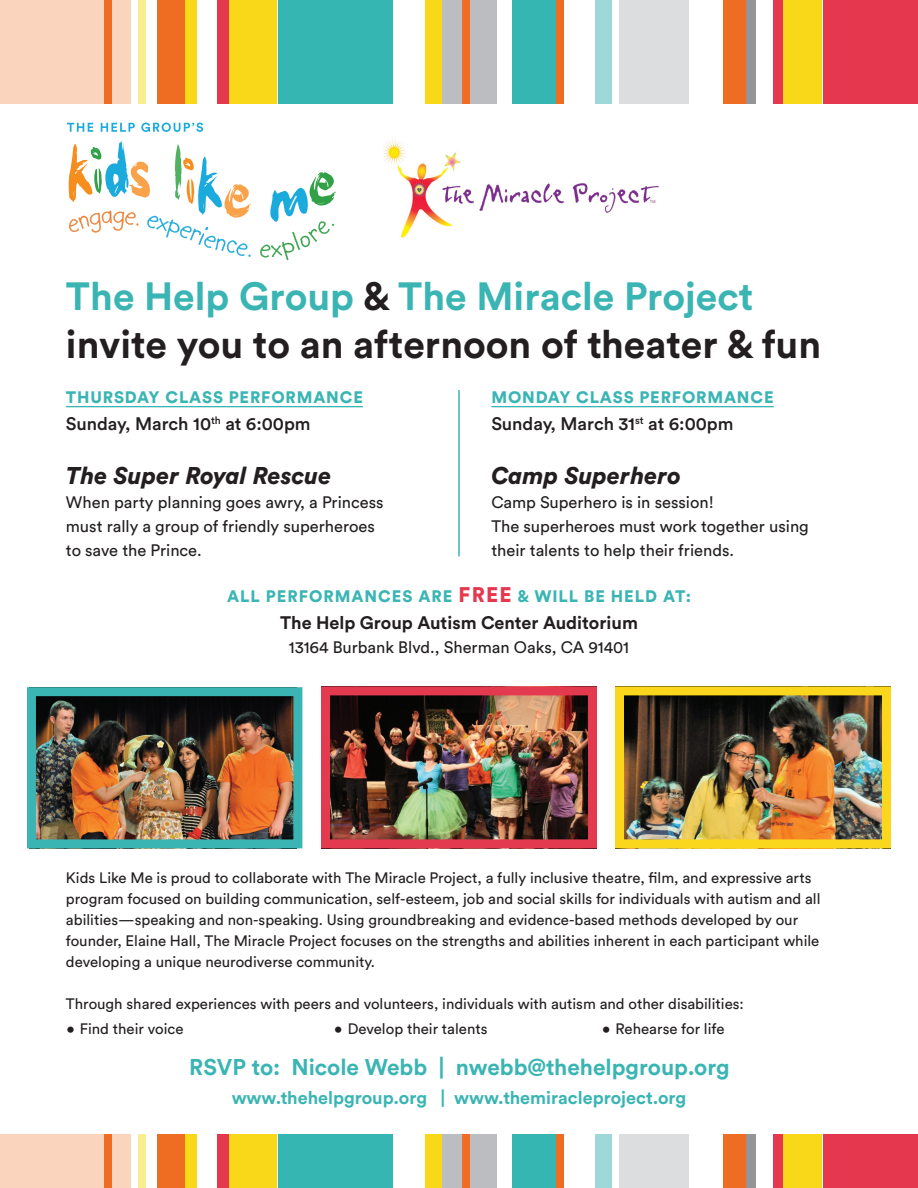
<style>
.page{position:relative;width:918px;height:1188px;background:#fff}
.page>*{position:absolute;margin:0;border:0;box-sizing:border-box;transform-origin:0 0}
.t1{font:700 39px/48px "Circular Std";color:#231f20}
.t2{font:italic 900 24px "Circular Std";color:#231f20}
.t3{font:700 22.65px "Circular Std";color:#3ab5b3}
.t4{font:500 18px "Circular Std";color:#231f20}
.t5{font:700 18px "Circular Std";color:#3ab5b3}
.t6{font:700 18px "Circular Std";color:#231f20}
.t7{font:16.5px/24px "Circular Std";color:#231f20}
.t8{font:900 16.5px "Circular Std";letter-spacing:.05em;color:#3ab5b3}
.t9{font:15px/21px "Circular Std";color:#231f20}
.s1{color:#3ab5b3}
.s2{font-size:21px;color:#e5384f}
</style>
<div class="page">
<hr style="left:491px;top:406px;width:283px;height:1px;background:#3ab5b3">
<img style="left:383px;top:140px;width:276px;height:98px">
<hr style="left:66px;top:406px;width:297px;height:1px;background:#3ab5b3">
<img style="left:37px;top:697px;width:255px;height:141px">
<div style="left:27px;top:687px;width:275px;height:161px;border:9px solid #3ab5b3"></div>
<img style="left:331px;top:696px;width:256px;height:142px">
<div style="left:321px;top:686px;width:276px;height:162px;border:9px solid #e43a50"></div>
<img style="left:625px;top:696px;width:256px;height:142px">
<div style="left:615px;top:686px;width:276px;height:162px;border:9px solid #fad71c"></div>
<div style="left:513px;top:0;width:43px;height:104px;background:#36b6b3"></div>
<div style="left:823px;top:0;width:95px;height:104px;background:#e5384f"></div>
<div style="left:278px;top:0;width:114px;height:104px;background:#36b6b3"></div>
<div style="left:783px;top:0;width:39px;height:104px;background:#f9d819"></div>
<div style="left:229px;top:0;width:48px;height:104px;background:#f9d819"></div>
<div style="left:724px;top:0;width:26px;height:104px;background:#ee6d23"></div>
<div style="left:158px;top:0;width:32px;height:104px;background:#ee6d23"></div>
<div style="left:746px;top:0;width:10px;height:104px;background:#939598"></div>
<div style="left:185px;top:0;width:11px;height:104px;background:#f9d819"></div>
<div style="left:773px;top:0;width:9px;height:104px;background:#e5384f"></div>
<div style="left:217px;top:0;width:12px;height:104px;background:#e5384f"></div>
<div style="left:620px;top:0;width:69px;height:104px;background:#dcdddf"></div>
<div style="left:442px;top:0;width:55px;height:104px;background:#bcbdc0"></div>
<div style="left:0;top:0;width:131px;height:104px;background:#fad4bc"></div>
<div style="left:595px;top:0;width:17px;height:104px;background:#9ed8d8"></div>
<div style="left:426px;top:0;width:16px;height:104px;background:#f9d819"></div>
<div style="left:139px;top:0;width:7px;height:104px;background:#faed8f"></div>
<div style="left:556px;top:0;width:8px;height:104px;background:#ee6d23"></div>
<div style="left:462px;top:0;width:7px;height:104px;background:#ee6d23"></div>
<div style="left:105px;top:0;width:7px;height:104px;background:#ee6d23"></div>
<div style="left:513px;top:1134px;width:43px;height:54px;background:#36b6b3"></div>
<div style="left:823px;top:1134px;width:95px;height:54px;background:#e5384f"></div>
<div style="left:278px;top:1134px;width:114px;height:54px;background:#36b6b3"></div>
<div style="left:783px;top:1134px;width:39px;height:54px;background:#f9d819"></div>
<div style="left:229px;top:1134px;width:48px;height:54px;background:#f9d819"></div>
<div style="left:724px;top:1134px;width:26px;height:54px;background:#ee6d23"></div>
<div style="left:158px;top:1134px;width:32px;height:54px;background:#ee6d23"></div>
<div style="left:746px;top:1134px;width:10px;height:54px;background:#939598"></div>
<div style="left:185px;top:1134px;width:11px;height:54px;background:#f9d819"></div>
<div style="left:773px;top:1134px;width:9px;height:54px;background:#e5384f"></div>
<div style="left:217px;top:1134px;width:12px;height:54px;background:#e5384f"></div>
<div style="left:620px;top:1134px;width:69px;height:54px;background:#dcdddf"></div>
<div style="left:442px;top:1134px;width:55px;height:54px;background:#bcbdc0"></div>
<div style="left:0;top:1134px;width:131px;height:54px;background:#fad4bc"></div>
<div style="left:595px;top:1134px;width:17px;height:54px;background:#9ed8d8"></div>
<div style="left:426px;top:1134px;width:16px;height:54px;background:#f9d819"></div>
<div style="left:139px;top:1134px;width:7px;height:54px;background:#faed8f"></div>
<div style="left:556px;top:1134px;width:8px;height:54px;background:#ee6d23"></div>
<div style="left:462px;top:1134px;width:7px;height:54px;background:#ee6d23"></div>
<div style="left:105px;top:1134px;width:7px;height:54px;background:#ee6d23"></div>
<svg style="left:69px;top:140px;width:182px;height:117px"></svg>
<svg style="left:260px;top:172px;width:76px;height:88px"></svg>
<svg style="left:67px;top:123px;width:26px;height:9px"></svg>
<svg style="left:101px;top:123px;width:34px;height:9px"></svg>
<svg style="left:141px;top:123px;width:62px;height:9px"></svg>
<hr style="left:458px;top:390px;width:2px;height:166px;background:#36b6b3">
<h1 class="t1" style="left:66px;top:272px;width:757px"><span class="s1">The Help Group</span> &amp; <span class="s1">The Miracle Project </span>invite you to an afternoon of theater &amp; fun</h1>
<p class="t8" style="left:66px;top:387px;width:299px">THURSDAY CLASS PERFORMANCE</p>
<p class="t4" style="left:66px;top:413px;width:246px">Sunday, March 10<sup>th</sup> at 6:00pm</p>
<h2 class="t2" style="left:66px;top:460px;width:267px">The Super Royal Rescue</h2>
<p class="t7" style="left:66px;top:490px;width:319px">When party planning goes awry, a Princess must rally a group of friendly superheroes to save the Prince.</p>
<p class="t8" style="left:491px;top:387px;width:284px">MONDAY CLASS PERFORMANCE</p>
<p class="t4" style="left:491px;top:413px;width:244px">Sunday, March 31<sup>st</sup> at 6:00pm</p>
<h2 class="t2" style="left:491px;top:460px;width:191px">Camp Superhero</h2>
<p class="t7" style="left:491px;top:490px;width:319px">Camp Superhero is in session!<br>The superheroes must work together using their talents to help their friends.</p>
<p class="t8" style="left:227px;top:585px;width:465px">ALL PERFORMANCES ARE <span class="s2">FREE</span> &amp; WILL BE HELD AT:</p>
<p class="t6" style="left:280px;top:611px;width:359px">The Help Group Autism Center Auditorium</p>
<p class="t7" style="left:289px;top:635px;width:342px">13164 Burbank Blvd., Sherman Oaks, CA 91401</p>
<p class="t9" style="left:66px;top:868px;width:756px">Kids Like Me is proud to collaborate with The Miracle Project, a fully inclusive theatre, film, and expressive arts program focused on building communication, self-esteem, job and social skills for individuals with autism and all abilities—speaking and non-speaking. Using groundbreaking and evidence-based methods developed by our founder, Elaine Hall, The Miracle Project focuses on the strengths and abilities inherent in each participant while developing a unique neurodiverse community.</p>
<p class="t9" style="left:66px;top:994px;width:679px">Through shared experiences with peers and volunteers, individuals with autism and other disabilities:</p>
<p class="t9" style="left:66px;top:1018px;width:119px">• Find their voice</p>
<p class="t9" style="left:334px;top:1018px;width:155px">• Develop their talents</p>
<p class="t9" style="left:602px;top:1018px;width:124px">• Rehearse for life</p>
<h3 class="t3" style="left:189px;top:1053px;width:542px">RSVP to: Nicole Webb | nwebb@thehelpgroup.org</h3>
<p class="t5" style="left:232px;top:1087px;width:456px">www.thehelpgroup.org | www.themiracleproject.org</p>
</div>
